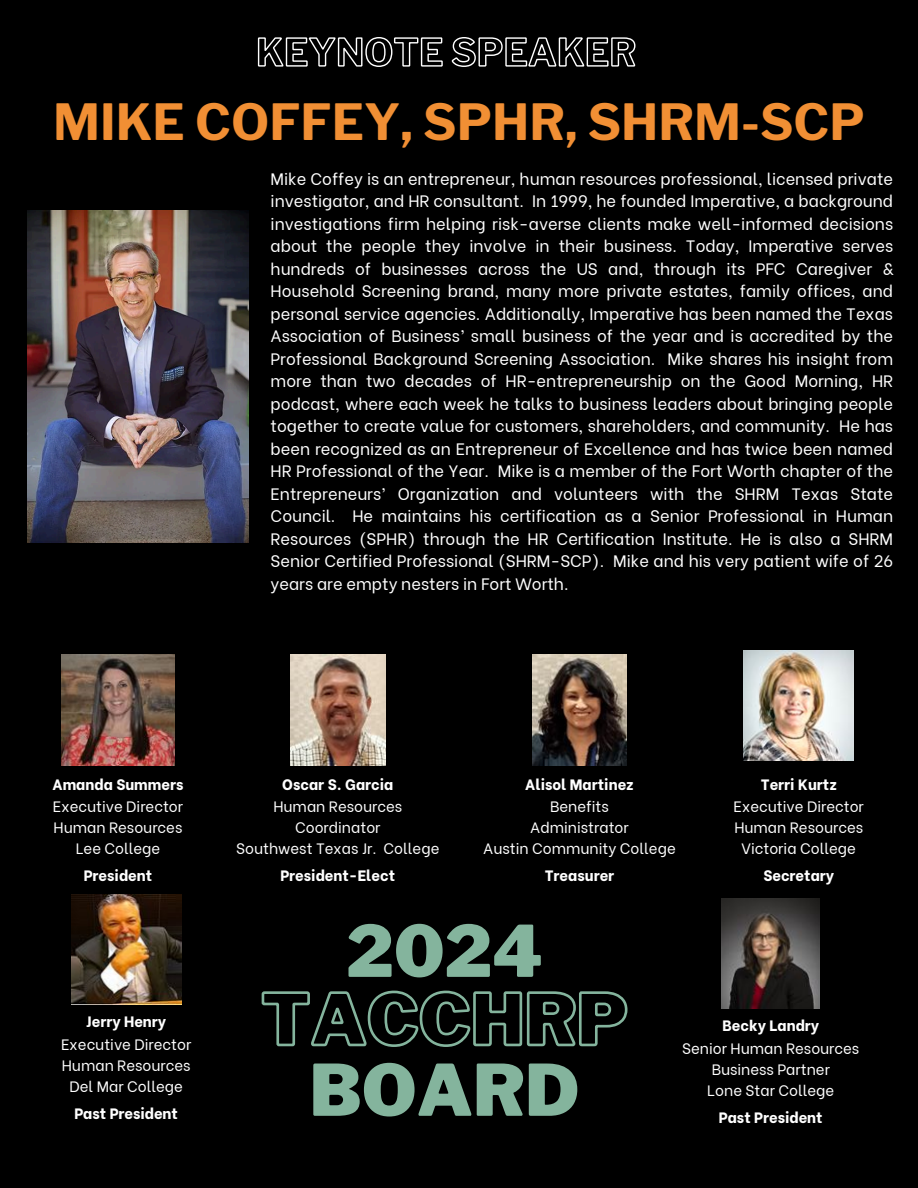
<style>
.page{position:relative;width:918px;height:1188px;background:#000}
.page>*{position:absolute;margin:0;border:0;box-sizing:border-box;transform-origin:0 0}
.t1{font:900 70.5px "Libre Franklin";color:#84b49d}
.t2{font:700 49.5px "Libre Franklin";color:#f18f34}
.t3{font:16.5px/22.5px "Be Vietnam";color:#fff;text-align:justify}
.t4{font:15px/20.9px "Be Vietnam";color:#fff;text-align:center}
.t5{font:800 15px "Be Vietnam";color:#fff}
</style>
<div class="page">
<img style="left:62px;top:655px;width:112px;height:110px">
<img style="left:290px;top:655px;width:96px;height:110px">
<img style="left:532px;top:655px;width:95px;height:110px">
<img style="left:743px;top:651px;width:111px;height:110px">
<img style="left:722px;top:898px;width:98px;height:110px">
<img style="left:71px;top:894px;width:110px;height:111px">
<svg style="left:261px;top:990px;width:367px;height:57px"></svg>
<img style="left:27px;top:211px;width:222px;height:332px">
<svg style="left:257px;top:37px;width:379px;height:30px"></svg>
<p class="t2" style="left:53px;top:92px;width:813px">MIKE COFFEY, SPHR, SHRM-SCP</p>
<p class="t3" style="left:271px;top:166px;width:624px">Mike Coffey is an entrepreneur, human resources professional, licensed private investigator, and HR consultant. In 1999, he founded Imperative, a background investigations firm helping risk-averse clients make well-informed decisions about the people they involve in their business. Today, Imperative serves hundreds of businesses across the US and, through its PFC Caregiver &amp; Household Screening brand, many more private estates, family offices, and personal service agencies. Additionally, Imperative has been named the Texas Association of Business’ small business of the year and is accredited by the Professional Background Screening Association. Mike shares his insight from more than two decades of HR-entrepreneurship on the Good Morning, HR podcast, where each week he talks to business leaders about bringing people together to create value for customers, shareholders, and community. He has been recognized as an Entrepreneur of Excellence and has twice been named HR Professional of the Year. Mike is a member of the Fort Worth chapter of the Entrepreneurs’ Organization and volunteers with the SHRM Texas State Council. He maintains his certification as a Senior Professional in Human Resources (SPHR) through the HR Certification Institute. He is also a SHRM Senior Certified Professional (SHRM-SCP). Mike and his very patient wife of 26 years are empty nesters in Fort Worth.</p>
<p class="t5" style="left:53px;top:772px;width:132px">Amanda Summers</p>
<p class="t4" style="left:53px;top:795px;width:132px">Executive Director</p>
<h4 class="t4" style="left:54px;top:816px;width:130px">Human Resources</h4>
<p class="t4" style="left:76px;top:837px;width:86px">Lee College</p>
<p class="t5" style="left:84px;top:863px;width:70px">President</p>
<p class="t5" style="left:86px;top:1009px;width:81px">Jerry Henry</p>
<h4 class="t4" style="left:61px;top:1033px;width:132px">Executive Director</h4>
<p class="t4" style="left:62px;top:1054px;width:130px">Human Resources</p>
<h4 class="t4" style="left:69px;top:1075px;width:115px">Del Mar College</h4>
<p class="t5" style="left:74px;top:1101px;width:105px">Past President</p>
<p class="t5" style="left:282px;top:772px;width:113px">Oscar S. Garcia</p>
<h4 class="t4" style="left:273px;top:795px;width:130px">Human Resources<br>Coordinator</h4>
<h4 class="t4" style="left:236px;top:837px;width:205px">Southwest Texas Jr. College</h4>
<p class="t5" style="left:281px;top:863px;width:116px">President-Elect</p>
<p class="t5" style="left:525px;top:772px;width:110px">Alisol Martinez</p>
<h4 class="t4" style="left:550px;top:795px;width:60px">Benefits</h4>
<h4 class="t4" style="left:530px;top:816px;width:100px">Administrator</h4>
<p class="t4" style="left:483px;top:837px;width:194px">Austin Community College</p>
<p class="t5" style="left:545px;top:863px;width:71px">Treasurer</p>
<h1 class="t1" style="left:346px;top:909px;width:198px">2024</h1>
<p class="t5" style="left:761px;top:772px;width:77px">Terri Kurtz</p>
<h4 class="t4" style="left:734px;top:795px;width:132px">Executive Director</h4>
<h4 class="t4" style="left:734px;top:816px;width:130px">Human Resources</h4>
<p class="t4" style="left:742px;top:837px;width:116px">Victoria College</p>
<p class="t5" style="left:763px;top:863px;width:72px">Secretary</p>
<p class="t1" style="left:310px;top:1048px;width:271px">BOARD</p>
<p class="t5" style="left:723px;top:1013px;width:98px">Becky Landry</p>
<p class="t4" style="left:682px;top:1036px;width:179px">Senior Human Resources</p>
<h4 class="t4" style="left:712px;top:1057px;width:120px">Business Partner</h4>
<h1 class="t4" style="left:707px;top:1078px;width:128px">Lone Star College</h1>
<h1 class="t5" style="left:719px;top:1105px;width:105px">Past President</h1>
</div>
